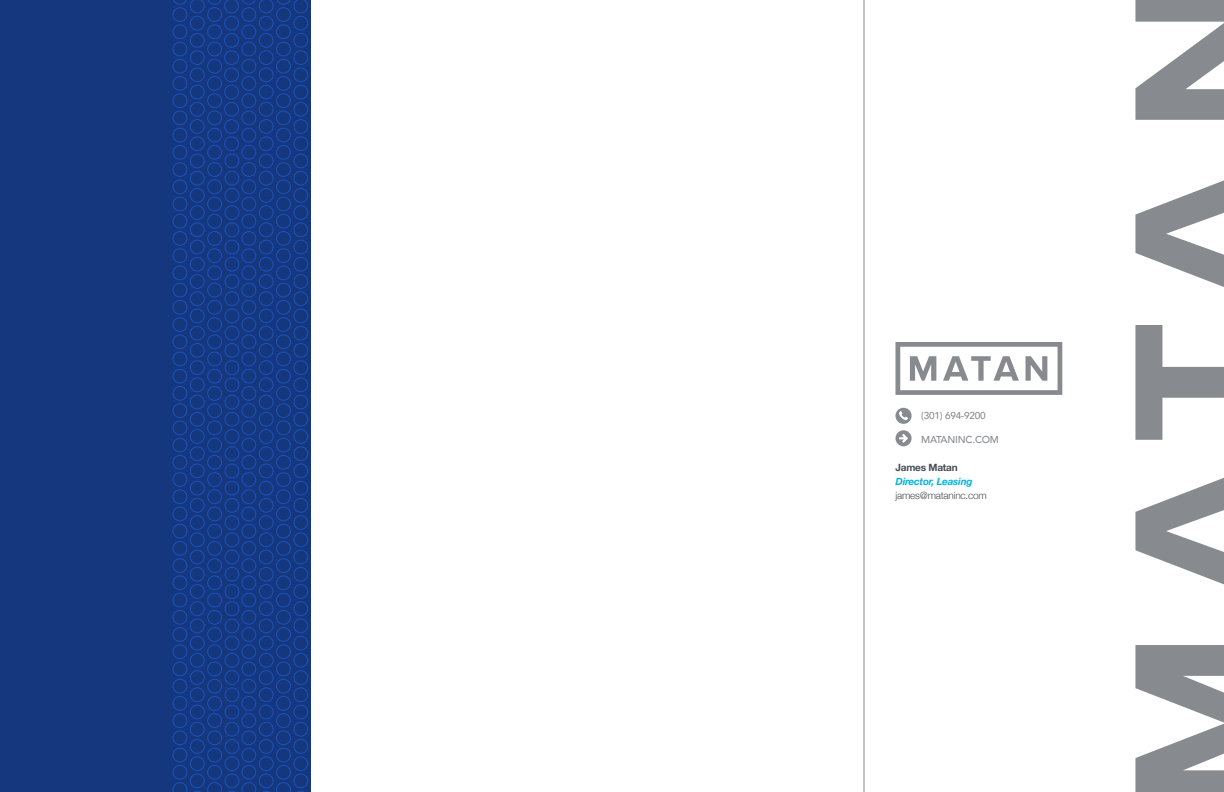
<style>
.page{position:relative;width:1224px;height:792px;background:#fff}
.page>*{position:absolute;margin:0;border:0;box-sizing:border-box;transform-origin:0 0}
.t1{font:500 10px "Avenir";letter-spacing:-.02em;color:#878a8f}
.t2{font:300 10px "Helvetica Neue";letter-spacing:-.02em;color:#474c55}
.t3{font:italic 700 10px "Helvetica Neue";letter-spacing:-.02em;color:#00b5df}
.t4{font:700 10px "Helvetica Neue";letter-spacing:-.02em;color:#474c55}
</style>
<div class="page">
<div style="left:0;top:0;width:310px;height:792px;background:#14377d"></div>
<hr style="left:864px;top:0;width:1px;height:792px;background:#878a8f">
<svg style="left:241px;top:0;width:68px;height:792px"></svg>
<svg style="left:172px;top:0;width:68px;height:792px"></svg>
<svg style="left:895px;top:408px;width:17px;height:16px"></svg>
<svg style="left:895px;top:430px;width:17px;height:16px"></svg>
<svg style="left:896px;top:342px;width:166px;height:53px"></svg>
<svg style="left:1135px;top:645px;width:89px;height:147px"></svg>
<svg style="left:1135px;top:478px;width:89px;height:106px"></svg>
<svg style="left:1135px;top:325px;width:89px;height:115px"></svg>
<svg style="left:1135px;top:180px;width:89px;height:107px"></svg>
<svg style="left:1135px;top:0;width:89px;height:120px"></svg>
<p class="t1" style="left:921px;top:407px;width:66px">(301) 694-9200</p>
<p class="t1" style="left:921px;top:431px;width:79px">MATANINC.COM</p>
<p class="t4" style="left:896px;top:459px;width:64px">James Matan</p>
<p class="t3" style="left:896px;top:473px;width:79px">Director, Leasing</p>
<p class="t2" style="left:896px;top:487px;width:93px">james@mataninc.com</p>
</div>
